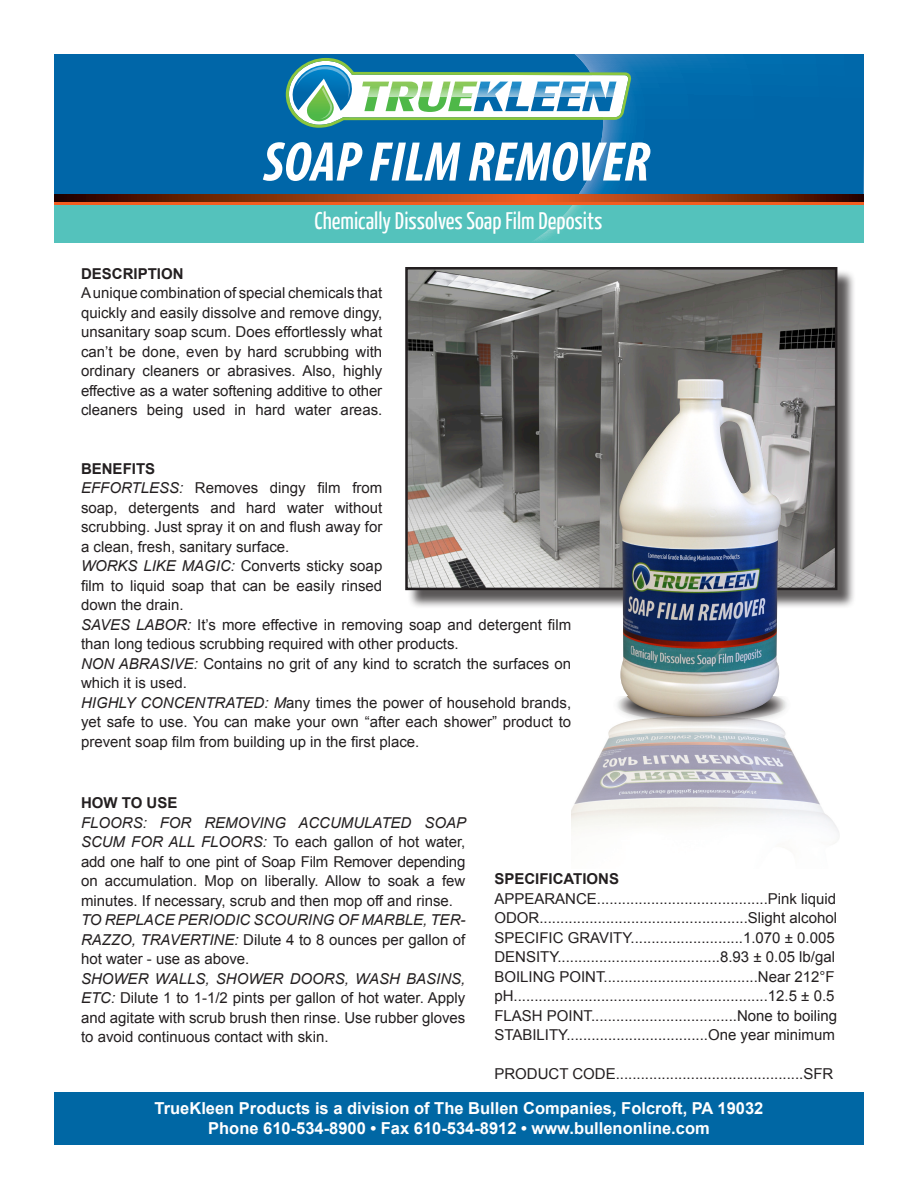
<style>
.page{position:relative;width:918px;height:1188px;background:#fff}
.page>*{position:absolute;margin:0;border:0;box-sizing:border-box;transform-origin:0 0}
.t1{font:italic 700 condensed 56.25px "Myriad Pro";color:#fff}
.t2{font:24px "Yanone Kaffeesatz";color:#fff}
.t3{font:700 16.5px "Arial";color:#fff}
.t4{font:15px/19.5px "Arial";color:#231f20;text-align:justify}
.t5{font:italic 15px/19.5px "Arial";color:#231f20;text-align:justify}
.t6{font:700 15px "Arial";color:#231f20}
.s1{font-weight:700}
.s2{font-style:italic}
.s3{font-style:normal}
</style>
<div class="page">
<div style="left:407px;top:269px;width:449px;height:340px;background:#231f20;opacity:.75"></div>
<img style="left:409px;top:271px;width:424px;height:315px">
<div style="left:405px;top:267px;width:432px;height:323px;border:3px solid #231f20"></div>
<div style="left:54px;top:54px;width:661px;height:188px;background:#0066a8"></div>
<div style="left:715px;top:54px;width:149px;height:140px;background:#0066a8"></div>
<div style="left:54px;top:199px;width:810px;height:43px;background:#54c2bc"></div>
<svg style="left:285px;top:54px;width:430px;height:187px"></svg>
<svg style="left:54px;top:194px;width:810px;height:8px;background:#8c330e"></svg>
<hr style="left:54px;top:202px;width:810px;height:3px;background:#f25d21">
<div style="left:54px;top:1092px;width:810px;height:52px;background:#0067a4"></div>
<img style="left:571px;top:697px;width:268px;height:146px">
<img style="left:619px;top:379px;width:162px;height:337px">
<p class="t1" style="left:263px;top:127px;width:388px">SOAP FILM REMOVER</p>
<p class="t2" style="left:315px;top:205px;width:289px">Chemically Dissolves Soap Film Deposits</p>
<p class="t4" style="left:81px;top:264px;width:303px;text-align:left"><span class="s1">DESCRIPTION<br></span>A unique combination of special chemicals that quickly and easily dissolve and remove dingy, unsanitary soap scum. Does effortlessly what can’t be done, even by hard scrubbing with ordinary cleaners or abrasives. Also, highly effective as a water softening additive to other cleaners being used in hard water areas.</p>
<p class="t6" style="left:81px;top:459px;width:76px">BENEFITS</p>
<p class="t4" style="left:81px;top:478px;width:303px"><span class="s2">EFFORTLESS:</span> Removes dingy film from soap, detergents and hard water without scrubbing. Just spray it on and flush away for a clean, fresh, sanitary surface.</p>
<p class="t4" style="left:81px;top:556px;width:303px"><span class="s2">WORKS LIKE MAGIC:</span> Converts sticky soap film to liquid soap that can be easily rinsed down the drain.</p>
<p class="t4" style="left:81px;top:615px;width:492px"><span class="s2">SAVES LABOR:</span> It’s more effective in removing soap and detergent film than long tedious scrubbing required with other products.</p>
<p class="t4" style="left:81px;top:654px;width:492px"><span class="s2">NON ABRASIVE:</span> Contains no grit of any kind to scratch the surfaces on which it is used.</p>
<p class="t4" style="left:81px;top:693px;width:492px"><span class="s2">HIGHLY CONCENTRATED: M</span>any times the power of household brands, yet safe to use. You can make your own “after each shower” product to prevent soap film from building up in the first place.</p>
<p class="t6" style="left:81px;top:793px;width:98px">HOW TO USE</p>
<p class="t4" style="left:81px;top:813px;width:387px"><span class="s2">FLOORS: FOR REMOVING ACCUMULATED SOAP SCUM FOR ALL FLOORS:</span> To each gallon of hot water, add one half to one pint of Soap Film Remover depending on accumulation. Mop on liberally. Allow to soak a few minutes. If necessary, scrub and then mop off and rinse.</p>
<p class="t5" style="left:81px;top:910px;width:386px">TO REPLACE PERIODIC SCOURING OF MARBLE, TER-RAZZO, TRAVERTINE: <span class="s3">Dilute 4 to 8 ounces per gallon of hot water - use as above.</span></p>
<p class="t4" style="left:81px;top:969px;width:386px"><span class="s2">SHOWER WALLS, SHOWER DOORS, WASH BASINS, ETC:</span> Dilute 1 to 1-1/2 pints per gallon of hot water. Apply and agitate with scrub brush then rinse. Use rubber gloves to avoid continuous contact with skin.</p>
<p class="t6" style="left:494px;top:869px;width:126px">SPECIFICATIONS</p>
<p class="t4" style="left:494px;top:889px;width:343px">APPEARANCE.........................................Pink liquid</p>
<p class="t4" style="left:494px;top:908px;width:344px">ODOR..................................................Slight alcohol</p>
<p class="t4" style="left:494px;top:928px;width:342px">SPECIFIC GRAVITY...........................1.070 ± 0.005</p>
<p class="t4" style="left:494px;top:947px;width:342px">DENSITY.......................................8.93 ± 0.05 lb/gal</p>
<p class="t4" style="left:494px;top:967px;width:342px">BOILING POINT.....................................Near 212°F</p>
<p class="t4" style="left:494px;top:986px;width:342px">pH.............................................................12.5 ± 0.5</p>
<p class="t4" style="left:494px;top:1006px;width:344px">FLASH POINT...................................None to boiling</p>
<p class="t4" style="left:494px;top:1025px;width:342px">STABILITY..................................One year minimum</p>
<p class="t4" style="left:494px;top:1064px;width:341px">PRODUCT CODE.............................................SFR</p>
<p class="t3" style="left:155px;top:1097px;width:610px">TrueKleen Products is a division of The Bullen Companies, Folcroft, PA 19032</p>
<p class="t3" style="left:208px;top:1117px;width:503px">Phone 610-534-8900 • Fax 610-534-8912 • www.bullenonline.com</p>
</div>
